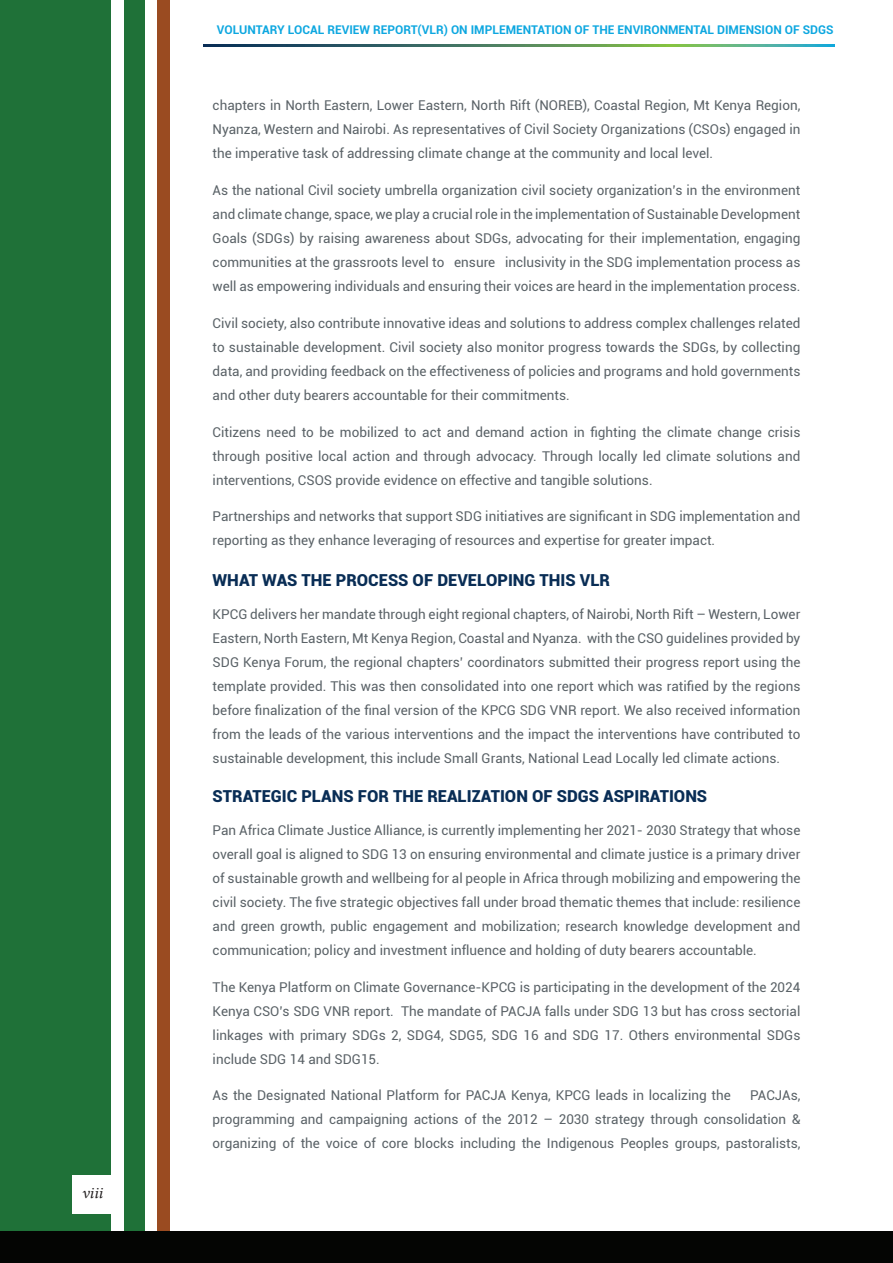
<style>
.page{position:relative;width:893px;height:1263px;background:#fff}
.page>*{position:absolute;margin:0;border:0;box-sizing:border-box;transform-origin:0 0}
.H4_left{font:900 16.5px "Roboto";color:#092d55}
.t1{font:16.5px "Lin Libertine I";color:#231f20}
.Body_Copy_left{font:13.5px/24px "Roboto";color:#5a6267;text-align:justify}
.t2{font:700 12px "Roboto";color:#0da7e0}
</style>
<div class="page">
<div style="left:0;top:0;width:145px;height:1263px;background:#1f7138"></div>
<div style="left:72px;top:1176px;width:38px;height:38px;background:#fff"></div>
<div style="left:111px;top:0;width:13px;height:1263px;background:#fff"></div>
<div style="left:157px;top:0;width:13px;height:1263px;background:#9a4b21"></div>
<div style="left:0;top:1231px;width:893px;height:32px;background:#040503"></div>
<svg style="left:203px;top:44px;width:631px;height:3px"></svg>
<p class="t1" style="left:81px;top:1184px;width:23px">viii</p>
<p class="t2" style="left:217px;top:21px;width:618px">VOLUNTARY LOCAL REVIEW REPORT(VLR) ON IMPLEMENTATION OF THE ENVIRONMENTAL DIMENSION OF SDGS</p>
<p class="Body_Copy_left" style="left:213px;top:93px;width:589px">chapters in North Eastern, Lower Eastern, North Rift (NOREB), Coastal Region, Mt Kenya Region, Nyanza, Western and Nairobi. As representatives of Civil Society Organizations (CSOs) engaged in the imperative task of addressing climate change at the community and local level.</p>
<p class="Body_Copy_left" style="left:213px;top:178px;width:589px">As the national Civil society umbrella organization civil society organization’s in the environment and climate change, space, we play a crucial role in the implementation of Sustainable Development Goals (SDGs) by raising awareness about SDGs, advocating for their implementation, engaging communities at the grassroots level to ensure inclusivity in the SDG implementation process as well as empowering individuals and ensuring their voices are heard in the implementation process.</p>
<p class="Body_Copy_left" style="left:213px;top:311px;width:589px">Civil society, also contribute innovative ideas and solutions to address complex challenges related to sustainable development. Civil society also monitor progress towards the SDGs, by collecting data, and providing feedback on the effectiveness of policies and programs and hold governments and other duty bearers accountable for their commitments.</p>
<p class="Body_Copy_left" style="left:213px;top:419px;width:589px">Citizens need to be mobilized to act and demand action in fighting the climate change crisis through positive local action and through advocacy. Through locally led climate solutions and interventions, CSOS provide evidence on effective and tangible solutions.</p>
<p class="Body_Copy_left" style="left:213px;top:504px;width:589px">Partnerships and networks that support SDG initiatives are significant in SDG implementation and reporting as they enhance leveraging of resources and expertise for greater impact.</p>
<p class="H4_left" style="left:213px;top:569px;width:399px">WHAT WAS THE PROCESS OF DEVELOPING THIS VLR</p>
<p class="Body_Copy_left" style="left:213px;top:601px;width:589px">KPCG delivers her mandate through eight regional chapters, of Nairobi, North Rift – Western, Lower Eastern, North Eastern, Mt Kenya Region, Coastal and Nyanza. with the CSO guidelines provided by SDG Kenya Forum, the regional chapters’ coordinators submitted their progress report using the template provided. This was then consolidated into one report which was ratified by the regions before finalization of the final version of the KPCG SDG VNR report. We also received information from the leads of the various interventions and the impact the interventions have contributed to sustainable development, this include Small Grants, National Lead Locally led climate actions.</p>
<p class="H4_left" style="left:213px;top:785px;width:496px">STRATEGIC PLANS FOR THE REALIZATION OF SDGS ASPIRATIONS</p>
<p class="Body_Copy_left" style="left:213px;top:817px;width:589px">Pan Africa Climate Justice Alliance, is currently implementing her 2021- 2030 Strategy that whose overall goal is aligned to SDG 13 on ensuring environmental and climate justice is a primary driver of sustainable growth and wellbeing for al people in Africa through mobilizing and empowering the civil society. The five strategic objectives fall under broad thematic themes that include: resilience and green growth, public engagement and mobilization; research knowledge development and communication; policy and investment influence and holding of duty bearers accountable.</p>
<p class="Body_Copy_left" style="left:213px;top:974px;width:589px">The Kenya Platform on Climate Governance-KPCG is participating in the development of the 2024<br>Kenya CSO’s SDG VNR report. The mandate of PACJA falls under SDG 13 but has cross sectorial linkages with primary SDGs 2, SDG4, SDG5, SDG 16 and SDG 17. Others environmental SDGs include SDG 14 and SDG15.</p>
<p class="Body_Copy_left" style="left:213px;top:1083px;width:520px">As the Designated National Platform for PACJA Kenya, KPCG leads in localizing the</p>
<p class="Body_Copy_left" style="left:213px;top:1083px;width:589px;text-indent:538px">PACJAs, programming and campaigning actions of the 2012 – 2030 strategy through consolidation &amp; organizing of the voice of core blocks including the Indigenous Peoples groups, pastoralists,</p>
</div>
